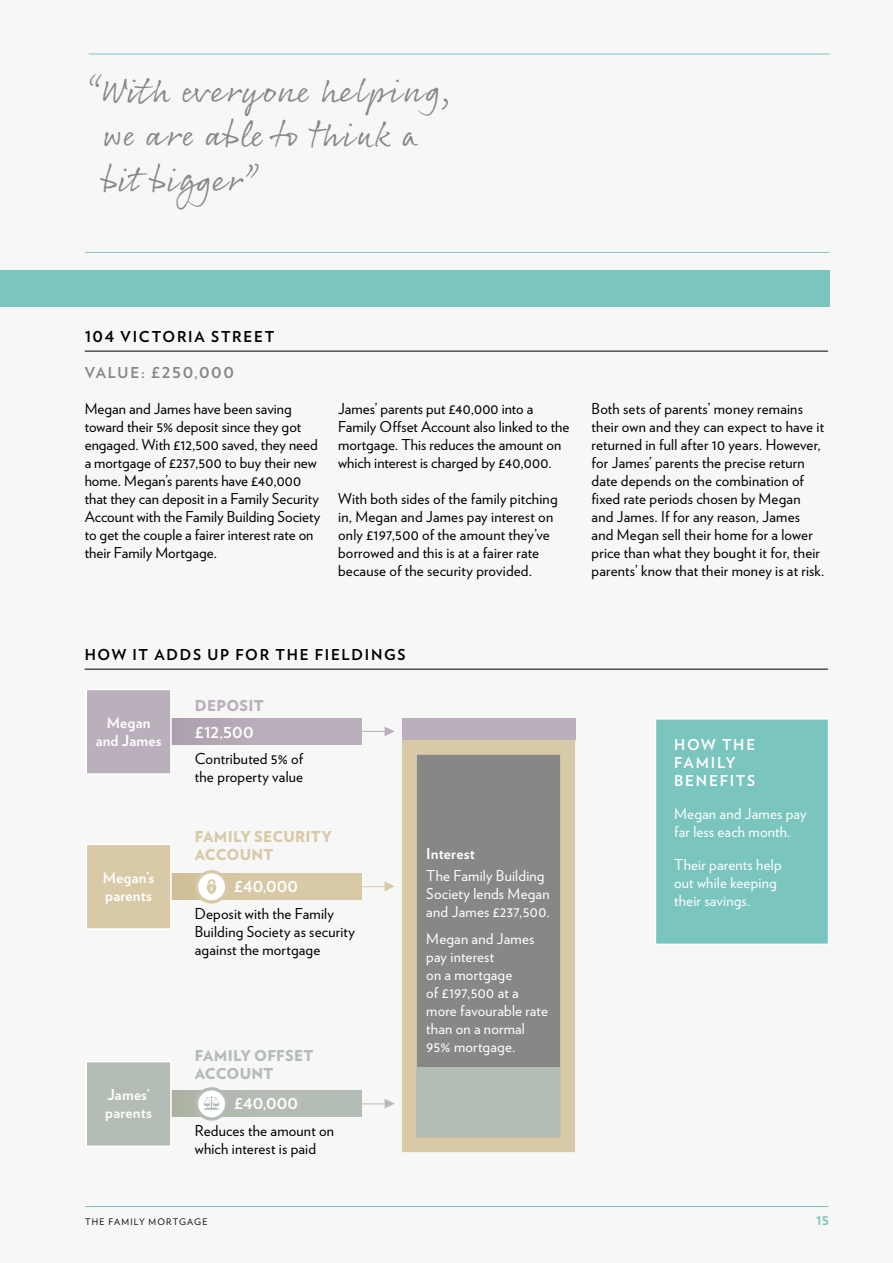
<style>
.page{position:relative;width:893px;height:1263px;background:#f7f7f7}
.page>*{position:absolute;margin:0;border:0;box-sizing:border-box;transform-origin:0 0}
.t1{font:35.4px/44.2px "Rollerscript Rough";letter-spacing:.025em;color:#878787}
.t2{font:15px/18px "Verlag";letter-spacing:.01em;color:#000}
.t3{font:15px/18px "Verlag";letter-spacing:.01em;color:#fff}
.t4{font:700 15px/18px "Verlag";letter-spacing:.015em;color:#fff}
.t5{font:700 15px "Verlag";letter-spacing:.115em;color:#000}
.t6{font:900 15px/18px "Verlag";letter-spacing:.015em;color:#d9caa7}
.t7{font:700 15px/18px "Verlag";letter-spacing:.115em;color:#fff}
.t8{font:900 15px/18px "Verlag";letter-spacing:.015em;color:#b4bdb5}
.t9{font:700 15px "Verlag";letter-spacing:.105em;color:#878787}
.t10{font:900 15px "Verlag";letter-spacing:.015em;color:#bab0bb}
.t11{font:700 15px "Verlag";color:#7bc5bf}
.t12{font:9px "Verlag";letter-spacing:.135em;color:#000}
</style>
<div class="page">
<hr style="left:85px;top:252px;width:744px;height:1px;background:#7bc5bf">
<div style="left:0;top:270px;width:829px;height:36px;background:#7bc5bf"></div>
<hr style="left:85px;top:351px;width:743px;height:1px;background:#000">
<hr style="left:85px;top:669px;width:743px;height:1px;background:#000">
<svg style="left:385px;top:882px;width:10px;height:9px"></svg>
<hr style="left:232px;top:886px;width:154px;height:1px;background:#d9caa7">
<div style="left:151px;top:873px;width:211px;height:27px;background:#d9caa7"></div>
<hr style="left:215px;top:731px;width:171px;height:1px;background:#bab0bb">
<svg style="left:385px;top:727px;width:10px;height:9px"></svg>
<div style="left:151px;top:718px;width:211px;height:27px;background:#bab0bb"></div>
<div style="left:402px;top:740px;width:173px;height:412px;background:#878787;border:15px solid #d9caa7"></div>
<div style="left:402px;top:718px;width:173px;height:22px;background:#bab0bb"></div>
<div style="left:172px;top:718px;width:90px;height:27px;background:#b2a7b3"></div>
<div style="left:655px;top:719px;width:173px;height:225px;background:#7bc5bf"></div>
<div style="left:655px;top:718px;width:174px;height:227px;border:2px solid #fff"></div>
<div style="left:86px;top:844px;width:85px;height:85px;background:#d9caa7"></div>
<div style="left:86px;top:843px;width:86px;height:87px;border:2px solid #fff"></div>
<div style="left:86px;top:689px;width:85px;height:85px;background:#bab0bb"></div>
<div style="left:86px;top:689px;width:86px;height:86px;border:2px solid #fff"></div>
<div style="left:417px;top:1067px;width:143px;height:70px;background:#b4bdb5"></div>
<svg style="left:385px;top:1099px;width:10px;height:9px"></svg>
<hr style="left:232px;top:1103px;width:154px;height:1px;background:#b4bdb5">
<div style="left:151px;top:1090px;width:211px;height:27px;background:#b4bdb5"></div>
<div style="left:172px;top:1090px;width:85px;height:27px;background:#b1b9af"></div>
<div style="left:86px;top:1061px;width:85px;height:85px;background:#b4bdb5"></div>
<div style="left:86px;top:1061px;width:86px;height:86px;border:2px solid #fff"></div>
<svg style="left:196px;top:872px;width:31px;height:30px"></svg>
<div style="left:195px;top:870px;width:33px;height:33px;border:3px solid #d9caa7;border-radius:50%"></div>
<svg style="left:207px;top:879px;width:9px;height:15px"></svg>
<svg style="left:196px;top:1089px;width:31px;height:30px"></svg>
<div style="left:195px;top:1087px;width:33px;height:34px;border:3px solid #b4bdb5;border-radius:50%"></div>
<svg style="left:203px;top:1096px;width:17px;height:14px"></svg>
<hr style="left:89px;top:54px;width:740px;height:1px;background:#7bc5bf">
<hr style="left:85px;top:1206px;width:743px;height:1px;background:#7bc5bf">
<h1 class="t1" style="left:102px;top:67px;width:352px;text-indent:-17px">“With everyone helping, we are able to think a bitbigger”</h1>
<p class="t5" style="left:85px;top:324px;width:191px">104 VICTORIA STREET</p>
<p class="t9" style="left:85px;top:360px;width:151px">VALUE: £250,000</p>
<p class="t2" style="left:85px;top:399px;width:237px">Megan and James have been saving toward their 5% deposit since they got engaged. With £12,500 saved, they need a mortgage of £237,500 to buy their new home. Megan’s parents have £40,000 that they can deposit in a Family Security Account with the Family Building Society to get the couple a fairer interest rate on their Family Mortgage.</p>
<p class="t2" style="left:338px;top:399px;width:233px">James’ parents put £40,000 into a Family Offset Account also linked to the mortgage. This reduces the amount on which interest is charged by £40,000.</p>
<p class="t2" style="left:338px;top:489px;width:221px">With both sides of the family pitching in, Megan and James pay interest on only £197,500 of the amount they’ve borrowed and this is at a fairer rate because of the security provided.</p>
<p class="t2" style="left:592px;top:399px;width:234px">Both sets of parents’ money remains their own and they can expect to have it returned in full after 10 years. However, for James’ parents the precise return date depends on the combination of fixed rate periods chosen by Megan and James. If for any reason, James and Megan sell their home for a lower price than what they bought it for, their parents’ know that their money is at risk.</p>
<p class="t5" style="left:85px;top:642px;width:322px">HOW IT ADDS UP FOR THE FIELDINGS</p>
<p class="t4" style="left:96px;top:713px;width:67px;text-align:center">Megan and James</p>
<p class="t4" style="left:103px;top:868px;width:53px">Megan’s parents</p>
<p class="t10" style="left:195px;top:693px;width:70px">DEPOSIT</p>
<p class="t4" style="left:195px;top:722px;width:60px">£12,500</p>
<p class="t2" style="left:195px;top:749px;width:110px">Contributed 5% of the property value</p>
<p class="t6" style="left:195px;top:827px;width:139px">FAMILY SECURITY<br>ACCOUNT</p>
<p class="t4" style="left:234px;top:876px;width:66px">£40,000</p>
<p class="t2" style="left:195px;top:904px;width:162px">Deposit with the Family<br>Building Society as security against the mortgage</p>
<p class="t8" style="left:195px;top:1046px;width:120px">FAMILY OFFSET<br>ACCOUNT</p>
<p class="t4" style="left:105px;top:1085px;width:48px">James’ parents</p>
<p class="t4" style="left:234px;top:1094px;width:66px">£40,000</p>
<p class="t2" style="left:195px;top:1121px;width:141px">Reduces the amount on which interest is paid</p>
<p class="t4" style="left:426px;top:843px;width:50px">Interest</p>
<p class="t3" style="left:426px;top:866px;width:125px">The Family Building<br>Society lends Megan and James £237,500.</p>
<p class="t3" style="left:426px;top:929px;width:123px">Megan and James pay interest<br>on a mortgage<br>of £197,500 at a more favourable rate than on a normal<br>95% mortgage.</p>
<p class="t7" style="left:674px;top:734px;width:83px">HOW THE<br>FAMILY<br>BENEFITS</p>
<p class="t3" style="left:674px;top:803px;width:134px">Megan and James pay far less each month.</p>
<p class="t3" style="left:674px;top:854px;width:109px">Their parents help out while keeping their savings.</p>
<p class="t12" style="left:85px;top:1215px;width:124px">THE FAMILY MORTGAGE</p>
<p class="t11" style="left:816px;top:1207px;width:15px">15</p>
</div>
